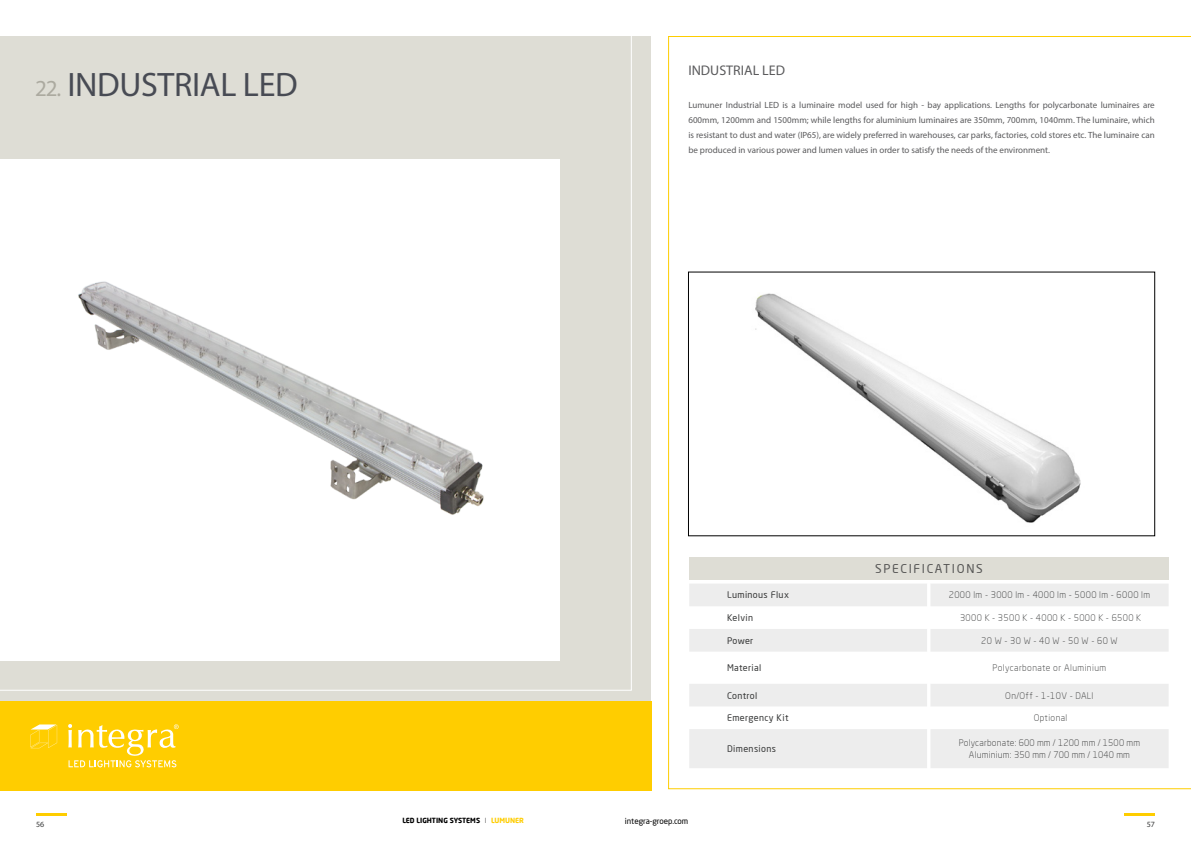
<style>
.page{position:relative;width:1191px;height:842px;background:#fff}
.page>*{position:absolute;margin:0;border:0;box-sizing:border-box;transform-origin:0 0}
.t1{font:34px "Myriad Pro";letter-spacing:-.01em;color:#484b54}
.t2{font:14px "Myriad Pro";color:#5a5a5c}
.t3{font:12px "Neo Sans Pro";letter-spacing:.14em;color:#575756}
.t4{font:9px/15px "Myriad Pro";color:#5a5a5c;text-align:justify}
.t5{font:300 9px "Neo Sans Pro";letter-spacing:.04em;color:#373838}
.t6{font:300 9px/12px "Neo Sans Pro";letter-spacing:.02em;color:#373838;text-align:center}
.t7{font:9px "Neo Sans Pro";letter-spacing:.04em;color:#373838}
.t8{font:8px "Neo Sans Pro";color:#000}
.t9{font:8px "Myriad Pro";color:#373838}
.t10{font:700 7px "Neo Sans Pro";color:#000}
.s1{font-size:23px;color:#acaaa0}
.s2{font-weight:300}
.s3{color:#fecd00}
</style>
<div class="page">
<hr style="left:36px;top:813px;width:31px;height:3px;background:#fecd00">
<div style="left:0;top:36px;width:595px;height:655px;background:#deddd5"></div>
<div style="left:0;top:159px;width:559px;height:502px;background:#fff"></div>
<img style="left:78px;top:281px;width:406px;height:234px">
<hr style="left:1124px;top:813px;width:31px;height:3px;background:#fecd00">
<div style="left:595px;top:36px;width:56px;height:753px;background:#deddd5"></div>
<svg style="left:595px;top:36px;width:37px;height:655px"></svg>
<svg style="left:668px;top:36px;width:523px;height:753px"></svg>
<div style="left:688px;top:272px;width:466px;height:264px;background:#fff"></div>
<div style="left:689px;top:557px;width:479px;height:24px;background:#deddd5"></div>
<hr style="left:689px;top:581px;width:479px;height:3px;background:#fff">
<svg style="left:689px;top:584px;width:479px;height:184px;fill:#ededed"></svg>
<svg style="left:927px;top:584px;width:3px;height:184px"></svg>
<img style="left:755px;top:293px;width:326px;height:230px">
<div style="left:0;top:701px;width:651px;height:89px;background:#ffcd00"></div>
<svg style="left:30px;top:724px;width:149px;height:43px"></svg>
<p class="t1" style="left:35px;top:63px;width:264px"><span class="s1">22.</span> INDUSTRIAL LED</p>
<p class="t2" style="left:688px;top:62px;width:98px">INDUSTRIAL LED</p>
<p class="t4" style="left:688px;top:97px;width:468px">Lumuner Industrial LED is a luminaire model used for high - bay applications. Lengths for polycarbonate luminaires are 600mm, 1200mm and 1500mm; while lengths for aluminium luminaires are 350mm, 700mm, 1040mm. The luminaire, which is resistant to dust and water (IP65), are widely preferred in warehouses, car parks, factories, cold stores etc. The luminaire can be produced in various power and lumen values in order to satisfy the needs of the environment.</p>
<p class="t9" style="left:36px;top:819px;width:10px">56</p>
<p class="t10" style="left:402px;top:816px;width:123px">LED LIGHTING SYSTEMS <span class="s2">I</span> <span class="s3">LUMUNER</span></p>
<p class="t8" style="left:625px;top:816px;width:65px">integra-groep.com</p>
<p class="t3" style="left:875px;top:562px;width:109px">SPECIFICATIONS</p>
<p class="t7" style="left:727px;top:589px;width:63px">Luminous Flux</p>
<p class="t5" style="left:948px;top:589px;width:203px">2000 lm - 3000 lm - 4000 lm - 5000 lm - 6000 lm</p>
<p class="t7" style="left:727px;top:612px;width:27px">Kelvin</p>
<p class="t5" style="left:960px;top:612px;width:183px">3000 K - 3500 K - 4000 K - 5000 K - 6500 K</p>
<p class="t7" style="left:727px;top:635px;width:28px">Power</p>
<p class="t5" style="left:981px;top:635px;width:138px">20 W - 30 W - 40 W - 50 W - 60 W</p>
<p class="t7" style="left:727px;top:662px;width:36px">Material</p>
<p class="t5" style="left:992px;top:662px;width:115px">Polycarbonate or Aluminium</p>
<p class="t7" style="left:727px;top:690px;width:32px">Control</p>
<p class="t5" style="left:1005px;top:690px;width:90px">On/Off - 1-10V - DALI</p>
<p class="t7" style="left:727px;top:712px;width:63px">Emergency Kit</p>
<p class="t5" style="left:1034px;top:712px;width:35px">Optional</p>
<p class="t7" style="left:727px;top:743px;width:50px">Dimensions</p>
<p class="t6" style="left:958px;top:737px;width:183px">Polycarbonate: 600 mm / 1200 mm / 1500 mm<br>Aluminium: 350 mm / 700 mm / 1040 mm</p>
<p class="t9" style="left:1146px;top:819px;width:10px">57</p>
</div>
